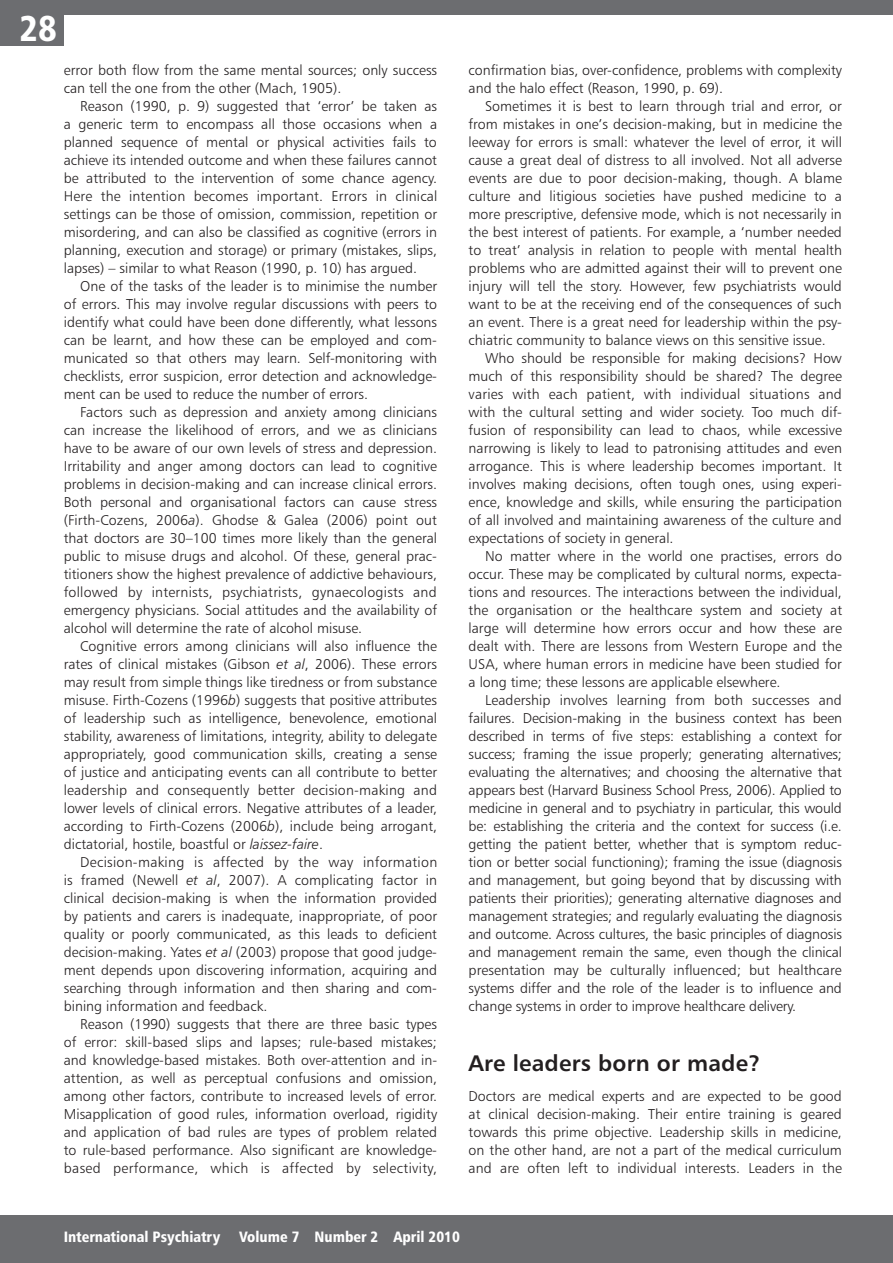
<style>
.page{position:relative;width:893px;height:1263px;background:#fff}
.page>*{position:absolute;margin:0;border:0;box-sizing:border-box;transform-origin:0 0}
.Paper_title{font:36px "Humanist 777 BT Black Condensed B";color:#fff}
.Subhead1{font:22.5px "Humanist 777 BT Bold B";letter-spacing:.01em;color:#231f20}
.t1{font:15px "Humanist 777 BT Black Condensed B";color:#fff}
.Body_text{font:14.25px/18px "Humanist 777 BT Light B";color:#231f20;text-align:justify}
.Noindent{font:14.25px/18px "Humanist 777 BT Light B";color:#231f20}
.s1{font-family:"Humanist 777 BT Light Italic B"}
</style>
<div class="page">
<div style="left:0;top:1215px;width:893px;height:48px;background:#6c6d70"></div>
<div style="left:0;top:0;width:64px;height:46px;background:#6c6d70"></div>
<div style="left:0;top:0;width:893px;height:15px;background:#6c6d70"></div>
<p class="Paper_title" style="left:19px;top:6px;width:39px">28</p>
<p class="Noindent" style="left:64px;top:60px;width:375px">error both flow from the same mental sources; only success can tell the one from the other (Mach, 1905).</p>
<p class="Body_text" style="left:64px;top:96px;width:375px;text-indent:16px">Reason (1990, p. 9) suggested that ‘error’ be taken as a generic term to encompass all those occasions when a planned sequence of mental or physical activities fails to achieve its intended outcome and when these failures cannot be attributed to the intervention of some chance agency.<br>Here the intention becomes important. Errors in clinical settings can be those of omission, commission, repetition or misordering, and can also be classified as cognitive (errors in planning, execution and storage) or primary (mistakes, slips, lapses) – similar to what Reason (1990, p. 10) has argued.</p>
<p class="Body_text" style="left:64px;top:276px;width:375px;text-indent:16px">One of the tasks of the leader is to minimise the number of errors. This may involve regular discussions with peers to identify what could have been done differently, what lessons can be learnt, and how these can be employed and com&shy;municated so that others may learn. Self-monitoring with checklists, error suspicion, error detection and acknowledge&shy;ment can be used to reduce the number of errors.</p>
<p class="Body_text" style="left:64px;top:402px;width:375px;text-indent:16px">Factors such as depression and anxiety among clinicians can increase the likelihood of errors, and we as clinicians have to be aware of our own levels of stress and depression.<br>Irritability and anger among doctors can lead to cognitive problems in decision-making and can increase clinical errors.<br>Both personal and organisational factors can cause stress (Firth-Cozens, 2006<span class="s1">a</span>). Ghodse &amp; Galea (2006) point out that doctors are 30–100 times more likely than the general public to misuse drugs and alcohol. Of these, general prac&shy;titioners show the highest prevalence of addictive behaviours, followed by internists, psychiatrists, gynaecologists and emergency physicians. Social attitudes and the availability of alcohol will determine the rate of alcohol misuse.</p>
<p class="Body_text" style="left:64px;top:636px;width:375px;text-indent:16px">Cognitive errors among clinicians will also influence the rates of clinical mistakes (Gibson <span class="s1">et al</span>, 2006). These errors may result from simple things like tiredness or from substance misuse. Firth-Cozens (1996<span class="s1">b</span>) suggests that positive attributes of leadership such as intelligence, benevolence, emotional stability, awareness of limitations, integrity, ability to delegate appropriately, good communication skills, creating a sense of justice and anticipating events can all contribute to better leadership and consequently better decision-making and lower levels of clinical errors. Negative attributes of a leader, according to Firth-Cozens (2006<span class="s1">b</span>), include being arrogant, dictatorial, hostile, boastful or <span class="s1">laissez-faire</span>.</p>
<p class="Body_text" style="left:64px;top:852px;width:375px;text-indent:16px">Decision-making is affected by the way information is framed (Newell <span class="s1">et al</span>, 2007). A complicating factor in clinical decision-making is when the information provided by patients and carers is inadequate, inappropriate, of poor quality or poorly communicated, as this leads to deficient decision-making. Yates <span class="s1">et al</span> (2003) propose that good judge&shy;ment depends upon discovering information, acquiring and searching through information and then sharing and com&shy;bining information and feedback.</p>
<p class="Body_text" style="left:64px;top:1014px;width:375px;text-indent:16px">Reason (1990) suggests that there are three basic types of error: skill-based slips and lapses; rule-based mistakes; and knowledge-based mistakes. Both over-attention and in&shy;attention, as well as perceptual confusions and omission, among other factors, contribute to increased levels of error.<br>Misapplication of good rules, information overload, rigidity and application of bad rules are types of problem related to rule-based performance. Also significant are knowledge&shy;based performance, which is affected by selectivity,</p>
<p class="Body_text" style="left:469px;top:60px;width:375px">confirmation bias, over-confidence, problems with complexity and the halo effect (Reason, 1990, p. 69).</p>
<p class="Body_text" style="left:469px;top:96px;width:375px;text-indent:16px">Sometimes it is best to learn through trial and error, or from mistakes in one’s decision-making, but in medicine the leeway for errors is small: whatever the level of error, it will cause a great deal of distress to all involved. Not all adverse events are due to poor decision-making, though. A blame culture and litigious societies have pushed medicine to a more prescriptive, defensive mode, which is not necessarily in the best interest of patients. For example, a ‘number needed to treat’ analysis in relation to people with mental health problems who are admitted against their will to prevent one injury will tell the story. However, few psychiatrists would want to be at the receiving end of the consequences of such an event. There is a great need for leadership within the psy&shy;chiatric community to balance views on this sensitive issue.</p>
<p class="Body_text" style="left:469px;top:348px;width:375px;text-indent:16px">Who should be responsible for making decisions? How much of this responsibility should be shared? The degree varies with each patient, with individual situations and with the cultural setting and wider society. Too much dif&shy;fusion of responsibility can lead to chaos, while excessive narrowing is likely to lead to patronising attitudes and even arrogance. This is where leadership becomes important. It involves making decisions, often tough ones, using experi&shy;ence, knowledge and skills, while ensuring the participation of all involved and maintaining awareness of the culture and expectations of society in general.</p>
<p class="Body_text" style="left:469px;top:546px;width:375px;text-indent:16px">No matter where in the world one practises, errors do occur. These may be complicated by cultural norms, expecta&shy;tions and resources. The interactions between the individual, the organisation or the healthcare system and society at large will determine how errors occur and how these are dealt with. There are lessons from Western Europe and the USA, where human errors in medicine have been studied for a long time; these lessons are applicable elsewhere.</p>
<p class="Body_text" style="left:469px;top:690px;width:375px;text-indent:16px">Leadership involves learning from both successes and failures. Decision-making in the business context has been described in terms of five steps: establishing a context for success; framing the issue properly; generating alternatives; evaluating the alternatives; and choosing the alternative that appears best (Harvard Business School Press, 2006). Applied to medicine in general and to psychiatry in particular, this would be: establishing the criteria and the context for success (i.e. getting the patient better, whether that is symptom reduc&shy;tion or better social functioning); framing the issue (diagnosis and management, but going beyond that by discussing with patients their priorities); generating alternative diagnoses and management strategies; and regularly evaluating the diagnosis and outcome. Across cultures, the basic principles of diagnosis and management remain the same, even though the clinical presentation may be culturally influenced; but healthcare systems differ and the role of the leader is to influence and change systems in order to improve healthcare delivery.</p>
<p class="Subhead1" style="left:469px;top:1049px;width:293px">Are leaders born or made?</p>
<p class="Noindent" style="left:469px;top:1086px;width:375px;text-align:justify">Doctors are medical experts and are expected to be good at clinical decision-making. Their entire training is geared towards this prime objective. Leadership skills in medicine, on the other hand, are not a part of the medical curriculum and are often left to individual interests. Leaders in the</p>
<p class="t1" style="left:64px;top:1227px;width:158px">International Psychiatry</p>
<p class="t1" style="left:239px;top:1227px;width:222px">Volume 7 Number 2 April 2010</p>
</div>
